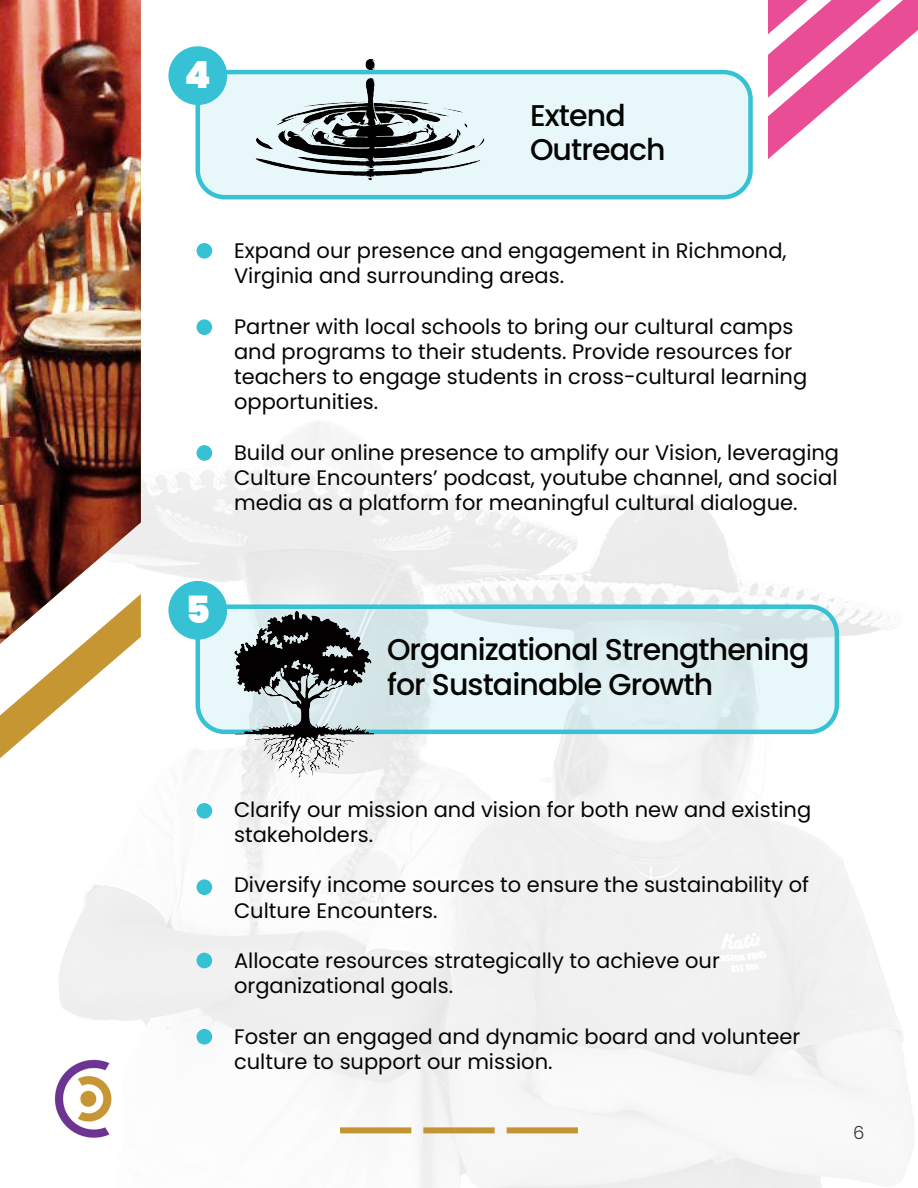
<style>
.page{position:relative;width:918px;height:1188px;background:#fff}
.page>*{position:absolute;margin:0;border:0;box-sizing:border-box;transform-origin:0 0}
.t1{font:900 37.5px "Poppins";color:#fff}
.t2{font:500 30px/34.5px "Poppins";letter-spacing:-.03em;color:#050503}
.t3{font:21px/25.2px "Poppins";color:#050503}
.t4{font:300 18px "Poppins";color:#231f20}
</style>
<div class="page">
<img style="left:0;top:320px;width:914px;height:868px">
<svg style="left:768px;top:0;width:150px;height:159px"></svg>
<svg style="left:0;top:644px;width:141px;height:114px"></svg>
<img style="left:0;top:0;width:141px;height:644px">
<img style="left:43px;top:1052px;width:78px;height:95px">
<div style="left:198px;top:72px;width:553px;height:125px;background:#e7f7fa;border-radius:27px"></div>
<div style="left:196px;top:70px;width:557px;height:129px;border:4px solid #37c1d5;border-radius:27px"></div>
<svg style="left:198px;top:607px;width:639px;height:125px;background:#deeff1"></svg>
<div style="left:196px;top:604px;width:643px;height:130px;border:4px solid #37c1d5;border-radius:27px"></div>
<div style="left:168px;top:46px;width:59px;height:59px;background:#37c1d5;border-radius:50%"></div>
<div style="left:168px;top:581px;width:59px;height:59px;background:#37c1d5;border-radius:50%"></div>
<div style="left:197px;top:243px;width:15px;height:16px;background:#37c1d5;border-radius:50%"></div>
<div style="left:197px;top:803px;width:15px;height:16px;background:#37c1d5;border-radius:50%"></div>
<div style="left:197px;top:319px;width:15px;height:16px;background:#37c1d5;border-radius:50%"></div>
<div style="left:197px;top:879px;width:15px;height:16px;background:#37c1d5;border-radius:50%"></div>
<div style="left:197px;top:445px;width:15px;height:16px;background:#37c1d5;border-radius:50%"></div>
<div style="left:197px;top:953px;width:15px;height:15px;background:#37c1d5;border-radius:50%"></div>
<div style="left:197px;top:1029px;width:15px;height:16px;background:#37c1d5;border-radius:50%"></div>
<div style="left:340px;top:1127px;width:71px;height:6px;background:#c39531"></div>
<div style="left:423px;top:1127px;width:72px;height:6px;background:#c39531"></div>
<div style="left:507px;top:1127px;width:71px;height:6px;background:#c39531"></div>
<img style="left:245px;top:59px;width:247px;height:122px">
<img style="left:223px;top:601px;width:158px;height:185px">
<h1 class="t1" style="left:185px;top:53px;width:28px">4</h1>
<h2 class="t2" style="left:530px;top:98px;width:137px">Extend<br>Outreach</h2>
<p class="t3" style="left:234px;top:238px;width:554px">Expand our presence and engagement in Richmond,<br>Virginia and surrounding areas.</p>
<p class="t3" style="left:234px;top:314px;width:575px">Partner with local schools to bring our cultural camps and programs to their students. Provide resources for teachers to engage students in cross-cultural learning opportunities.</p>
<p class="t3" style="left:234px;top:440px;width:607px;text-align:justify">Build our online presence to amplify our Vision, leveraging Culture Encounters’ podcast, youtube channel, and social media as a platform for meaningful cultural dialogue.</p>
<h1 class="t1" style="left:185px;top:588px;width:26px">5</h1>
<h2 class="t2" style="left:387px;top:633px;width:424px">Organizational Strengthening for Sustainable Growth</h2>
<p class="t3" style="left:234px;top:797px;width:579px">Clarify our mission and vision for both new and existing stakeholders.</p>
<p class="t3" style="left:234px;top:873px;width:577px">Diversify income sources to ensure the sustainability of<br>Culture Encounters.</p>
<p class="t3" style="left:234px;top:948px;width:487px">Allocate resources strategically to achieve our organizational goals.</p>
<p class="t3" style="left:234px;top:1024px;width:568px">Foster an engaged and dynamic board and volunteer culture to support our mission.</p>
<p class="t4" style="left:853px;top:1122px;width:13px">6</p>
</div>
